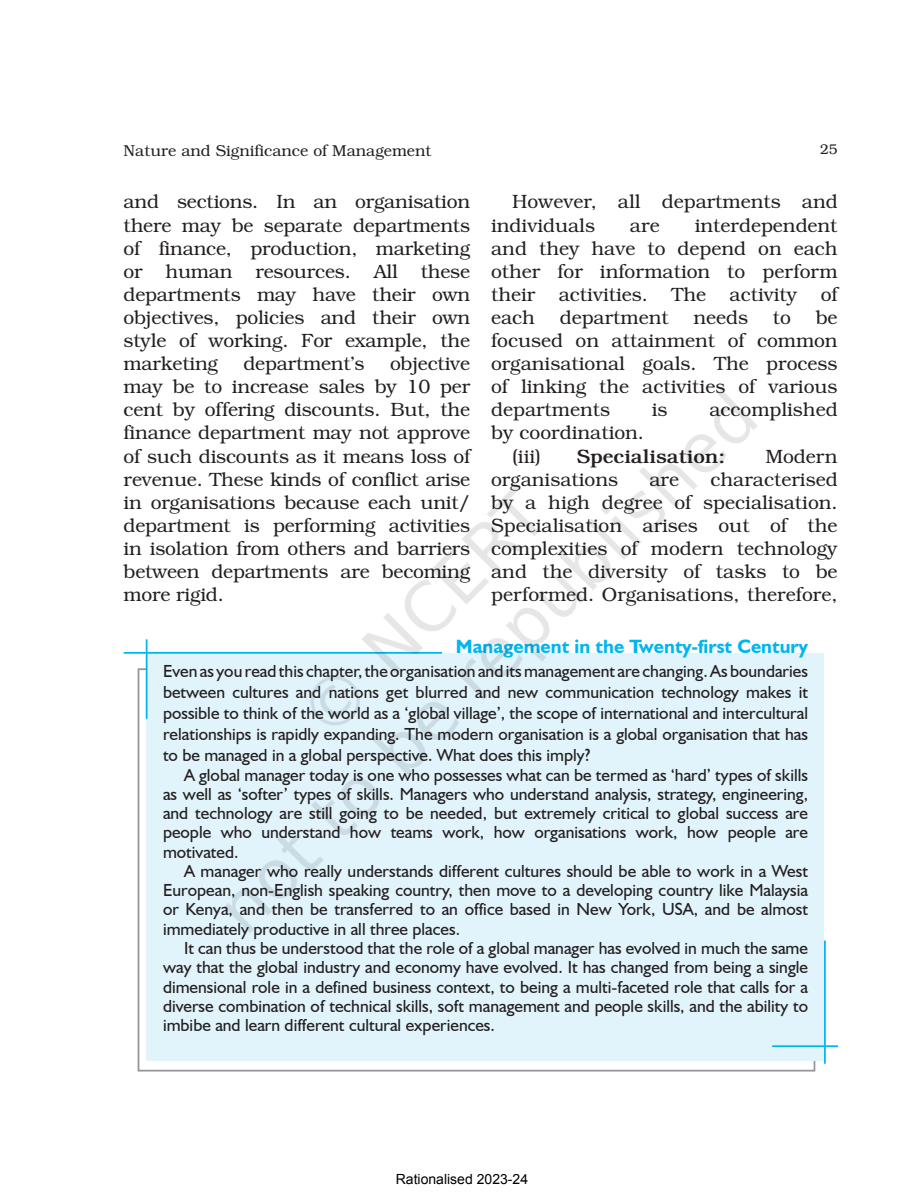
<style>
.page{position:relative;width:924px;height:1193px;background:#fff}
.page>*{position:absolute;margin:0;border:0;box-sizing:border-box;transform-origin:0 0}
.t1{font:19.25px/23.1px "Bookman";color:#231f20;text-align:justify}
.t2{font:700 19.25px "Humanist 521 BT";color:#00b6f0}
.t3{font:700 19.25px "Bookman";color:#231f20}
.t4{font:17.5px/19.2px "Humanist 521 BT";color:#231f20;text-align:justify}
.t5{font:15.75px "Bookman";color:#231f20}
.t6{font:14px "Arial";color:#000}
.t7{font:14px "Bookman";color:#231f20}
</style>
<div class="page">
<img style="left:123px;top:652px;width:715px;height:420px">
<img style="left:129px;top:389px;width:644px;height:576px">
<p class="t5" style="left:124px;top:141px;width:309px">Nature and Significance of Management</p>
<p class="t7" style="left:820px;top:141px;width:19px">25</p>
<p class="t1" style="left:124px;top:190px;width:348px">and sections. In an organisation there may be separate departments of finance, production, marketing or human resources. All these departments may have their own objectives, policies and their own style of working. For example, the marketing</p>
<p class="t1" style="left:491px;top:190px;width:348px;text-indent:21px">However, all departments and individuals</p>
<p class="t1" style="left:491px;top:213px;width:348px;text-indent:204px">interdependent and they have to depend on each other for information to perform their activities. The activity of each</p>
<p class="t1" style="left:630px;top:213px;width:31px">are</p>
<p class="t1" style="left:491px;top:306px;width:348px;text-indent:325px">be focused on attainment of common organisational goals. The process of linking the activities of various departments</p>
<p class="t1" style="left:560px;top:306px;width:110px">department</p>
<p class="t1" style="left:693px;top:306px;width:56px">needs</p>
<p class="t1" style="left:773px;top:306px;width:20px">to</p>
<p class="t1" style="left:124px;top:352px;width:348px;text-indent:266px">objective may be to increase sales by 10 per cent by offering discounts. But, the finance department may not approve of such discounts as it means loss of revenue. These kinds of conflict arise in organisations because each unit/ department is performing activities in isolation from others and barriers between departments are becoming more rigid.</p>
<p class="t1" style="left:243px;top:352px;width:123px">department’s</p>
<p class="t1" style="left:652px;top:398px;width:17px">is</p>
<p class="t1" style="left:709px;top:398px;width:130px">accomplished</p>
<p class="t1" style="left:512px;top:421px;width:133px;text-indent:-21px">by coordination. (iii)</p>
<p class="t3" style="left:577px;top:445px;width:150px">Specialisation:</p>
<p class="t1" style="left:765px;top:444px;width:74px">Modern</p>
<p class="t1" style="left:491px;top:467px;width:128px">organisations</p>
<p class="t1" style="left:649px;top:467px;width:31px">are</p>
<p class="t1" style="left:491px;top:467px;width:348px;text-indent:219px">characterised by a high degree of specialisation.<br>Specialisation arises out of the complexities of modern technology and the diversity of tasks to be performed. Organisations, therefore,</p>
<p class="t2" style="left:456px;top:634px;width:354px">Management in the Twenty-first Century</p>
<p class="t4" style="left:163px;top:660px;width:647px;line-height:21px">Even as you read this chapter, the organisation and its management are changing. As boundaries between cultures and nations get blurred and new communication technology makes it possible to think of the world as a ‘global village’, the scope of international and intercultural relationships is rapidly expanding. The modern organisation is a global organisation that has to be managed in a global perspective. What does this imply?</p>
<p class="t4" style="left:163px;top:765px;width:647px;text-indent:21px">A global manager today is one who possesses what can be termed as ‘hard’ types of skills as well as ‘softer’ types of skills. Managers who understand analysis, strategy, engineering, and technology are still going to be needed, but extremely critical to global success are people who understand how teams work, how organisations work, how people are motivated.</p>
<p class="t4" style="left:163px;top:861px;width:647px;text-indent:21px">A manager who really understands different cultures should be able to work in a West European, non-English speaking country, then move to a developing country like Malaysia or Kenya, and then be transferred to an office based in New York, USA, and be almost immediately productive in all three places.</p>
<p class="t4" style="left:163px;top:938px;width:647px;text-indent:21px">It can thus be understood that the role of a global manager has evolved in much the same way that the global industry and economy have evolved. It has changed from being a single dimensional role in a defined business context, to being a multi-faceted role that calls for a diverse combination of technical skills, soft management and people skills, and the ability to imbibe and learn different cultural experiences.</p>
<p class="t6" style="left:396px;top:1169px;width:134px">Rationalised 2023-24</p>
</div>
